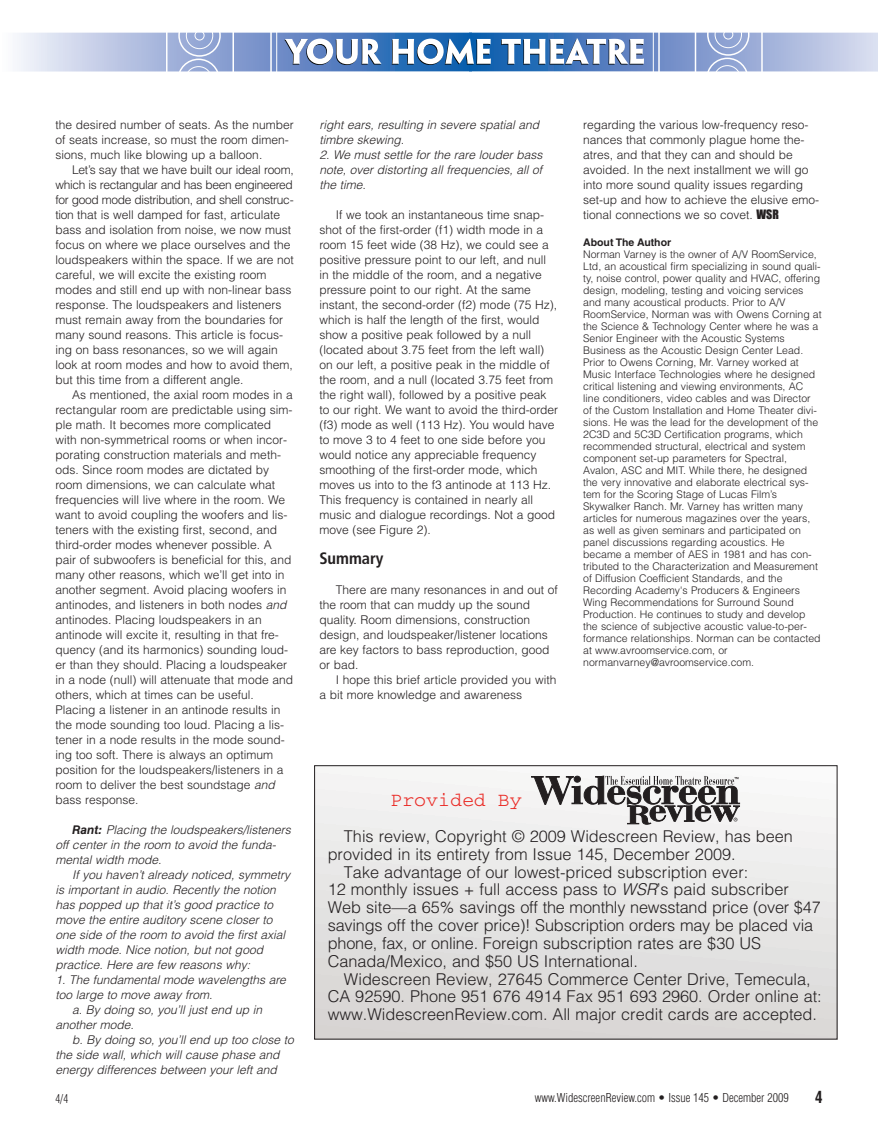
<style>
.page{position:relative;width:878px;height:1134px;background:#fff}
.page>*{position:absolute;margin:0;border:0;box-sizing:border-box;transform-origin:0 0}
.t1{font:19.8px "Courier";color:#ea2924}
.t2{font:700 condensed 16.5px "Frutiger LT Std";color:#231f20}
.t3{font:700 condensed 16.5px "Helvetica LT Std";color:#231f20;scale:.9 1}
.t4{font:300 16.2px "Helvetica";color:#231f20}
.t5{font:300 12px/15px "Helvetica LT Std";color:#231f20}
.t6{font:italic 300 12px/15px "Helvetica LT Std";color:#231f20}
.t7{font:300 condensed 12px "Helvetica LT Std";color:#231f20}
.t8{font:300 condensed 12px "Helvetica LT Std";color:#231f20;scale:.9 1}
.t9{font:300 10.5px/12px "Helvetica LT Std";color:#231f20}
.t10{font:700 10.5px "Helvetica LT Std";color:#231f20}
.s1{font-style:italic}
.s2{font-weight:700}
.s3{font-family:"Impact";font-weight:400}
</style>
<div class="page">
<div style="left:178px;top:14px;width:43px;height:43px;border:2px solid #fff;border-radius:50%"></div>
<div style="left:186px;top:22px;width:27px;height:27px;border:1px solid #fff;border-radius:50%"></div>
<div style="left:195px;top:31px;width:9px;height:9px;border:1px solid #fff;border-radius:50%"></div>
<div style="left:707px;top:13px;width:42px;height:43px;border:2px solid #fff;border-radius:50%"></div>
<div style="left:714px;top:21px;width:27px;height:27px;border:1px solid #fff;border-radius:50%"></div>
<div style="left:723px;top:30px;width:10px;height:9px;border:1px solid #fff;border-radius:50%"></div>
<svg style="left:17px;top:33px;width:861px;height:39px;background:#96aed5"></svg>
<div style="left:714px;top:65px;width:26px;height:27px;border:1px solid #fff;border-radius:50%"></div>
<div style="left:314px;top:766px;width:523px;height:273px;background:linear-gradient(to bottom,#f8f8f8,#d7d5d3)"></div>
<div style="left:314px;top:765px;width:523px;height:275px;border:1px solid #231f20"></div>
<svg style="left:531px;top:775px;width:209px;height:50px"></svg>
<p class="t5" style="left:55px;top:118px;width:240px">the desired number of seats. As the number of seats increase, so must the room dimen&shy;sions, much like blowing up a balloon.</p>
<p class="t5" style="left:55px;top:163px;width:240px;text-indent:17px">Let’s say that we have built our ideal room, which is rectangular and has been engineered for good mode distribution, and shell construc&shy;tion that is well damped for fast, articulate bass and isolation from noise, we now must focus on where we place ourselves and the loudspeakers within the space. If we are not careful, we will excite the existing room modes and still end up with non-linear bass response. The loudspeakers and listeners must remain away from the boundaries for many sound reasons. This article is focus&shy;ing on bass resonances, so we will again look at room modes and how to avoid them, but this time from a different angle.</p>
<p class="t5" style="left:55px;top:388px;width:239px;text-indent:17px">As mentioned, the axial room modes in a rectangular room are predictable using sim&shy;ple math. It becomes more complicated with non-symmetrical rooms or when incor&shy;porating construction materials and meth&shy;ods. Since room modes are dictated by room dimensions, we can calculate what frequencies will live where in the room. We want to avoid coupling the woofers and lis&shy;teners with the existing first, second, and third-order modes whenever possible. A pair of subwoofers is beneficial for this, and many other reasons, which we’ll get into in another segment. Avoid placing woofers in antinodes, and listeners in both nodes <span class="s1">and </span>antinodes. Placing loudspeakers in an antinode will excite it, resulting in that fre&shy;quency (and its harmonics) sounding loud&shy;er than they should. Placing a loudspeaker in a node (null) will attenuate that mode and others, which at times can be useful.<br>Placing a listener in an antinode results in the mode sounding too loud. Placing a lis&shy;tener in a node results in the mode sound&shy;ing too soft. There is always an optimum position for the loudspeakers/listeners in a room to deliver the best soundstage <span class="s1">and </span>bass response.</p>
<p class="t6" style="left:56px;top:823px;width:237px;text-indent:16px"><span class="s2">Rant:</span> Placing the loudspeakers/listeners off center in the room to avoid the funda&shy;mental width mode.</p>
<p class="t6" style="left:56px;top:868px;width:236px;text-indent:17px">If you haven’t already noticed, symmetry is important in audio. Recently the notion has popped up that it’s good practice to move the entire auditory scene closer to one side of the room to avoid the first axial width mode. Nice notion, but not good practice. Here are few reasons why:</p>
<p class="t6" style="left:56px;top:973px;width:232px">1. The fundamental mode wavelengths are</p>
<p class="t6" style="left:56px;top:988px;width:158px">too large to move away from.</p>
<p class="t6" style="left:72px;top:1003px;width:192px">a. By doing so, you’ll just end up in</p>
<p class="t6" style="left:56px;top:1018px;width:80px">another mode.</p>
<p class="t6" style="left:72px;top:1033px;width:223px">b. By doing so, you’ll end up too close to</p>
<p class="t6" style="left:56px;top:1048px;width:225px">the side wall, which will cause phase and</p>
<p class="t6" style="left:56px;top:1063px;width:223px">energy differences between your left and</p>
<p class="t6" style="left:319px;top:118px;width:221px">right ears, resulting in severe spatial and timbre skewing.</p>
<p class="t6" style="left:319px;top:148px;width:224px;text-align:justify">2. We must settle for the rare louder bass note, over distorting all frequencies, all of the time.</p>
<p class="t5" style="left:319px;top:208px;width:240px;text-indent:17px">If we took an instantaneous time snap&shy;shot of the first-order (f1) width mode in a room 15 feet wide (38 Hz), we could see a positive pressure point to our left, and null in the middle of the room, and a negative pressure point to our right. At the same instant, the second-order (f2) mode (75 Hz), which is half the length of the first, would show a positive peak followed by a null (located about 3.75 feet from the left wall) on our left, a positive peak in the middle of the room, and a null (located 3.75 feet from the right wall), followed by a positive peak to our right. We want to avoid the third-order (f3) mode as well (113 Hz). You would have to move 3 to 4 feet to one side before you would notice any appreciable frequency smoothing of the first-order mode, which moves us into to the f3 antinode at 113 Hz.<br>This frequency is contained in nearly all music and dialogue recordings. Not a good move (see Figure 2).</p>
<h2 class="t2" style="left:319px;top:552px;width:66px">Summary</h2>
<p class="t5" style="left:319px;top:583px;width:240px;text-indent:16px">There are many resonances in and out of the room that can muddy up the sound quality. Room dimensions, construction design, and loudspeaker/listener locations are key factors to bass reproduction, good or bad.</p>
<p class="t5" style="left:319px;top:673px;width:238px;text-indent:16px">I hope this brief article provided you with a bit more knowledge and awareness</p>
<p class="t5" style="left:583px;top:118px;width:237px">regarding the various low-frequency reso&shy;nances that commonly plague home the&shy;atres, and that they can and should be avoided. In the next installment we will go into more sound quality issues regarding set-up and how to achieve the elusive emo&shy;tional connections we so covet. <span class="s3">WSR</span></p>
<p class="t10" style="left:583px;top:238px;width:89px">About The Author</p>
<p class="t9" style="left:583px;top:249px;width:240px">Norman Varney is the owner of A/V RoomService, Ltd, an acoustical firm specializing in sound quali&shy;ty, noise control, power quality and HVAC, offering design, modeling, testing and voicing services and many acoustical products. Prior to A/V RoomService, Norman was with Owens Corning at the Science &amp; Technology Center where he was a Senior Engineer with the Acoustic Systems Business as the Acoustic Design Center Lead.<br>Prior to Owens Corning, Mr. Varney worked at Music Interface Technologies where he designed critical listening and viewing environments, AC line conditioners, video cables and was Director of the Custom Installation and Home Theater divi&shy;sions. He was the lead for the development of the 2C3D and 5C3D Certification programs, which recommended structural, electrical and system component set-up parameters for Spectral, Avalon, ASC and MIT. While there, he designed the very innovative and elaborate electrical sys&shy;tem for the Scoring Stage of Lucas Film’s Skywalker Ranch. Mr. Varney has written many articles for numerous magazines over the years, as well as given seminars and participated on panel discussions regarding acoustics. He became a member of AES in 1981 and has con&shy;tributed to the Characterization and Measurement of Diffusion Coefficient Standards, and the Recording Academy's Producers &amp; Engineers Wing Recommendations for Surround Sound Production. He continues to study and develop the science of subjective acoustic value-to-per&shy;formance relationships. Norman can be contacted at www.avroomservice.com, or normanvarney@avroomservice.com.</p>
<h1 class="t1" style="left:390px;top:794px;width:133px">Provided By</h1>
<h3 class="t4" style="left:344px;top:826px;width:450px">This review, Copyright © 2009 Widescreen Review, has been</h3>
<h3 class="t4" style="left:328px;top:844px;width:409px">provided in its entirety from Issue 145, December 2009.</h3>
<h3 class="t4" style="left:344px;top:862px;width:406px">Take advantage of our lowest-priced subscription ever:</h3>
<h3 class="t4" style="left:328px;top:880px;width:462px">12 monthly issues + full access pass to <span class="s1">WSR</span>’s paid subscriber</h3>
<h3 class="t4" style="left:328px;top:897px;width:494px">Web site—a 65% savings off the monthly newsstand price (over $47</h3>
<h3 class="t4" style="left:328px;top:915px;width:487px">savings off the cover price)! Subscription orders may be placed via</h3>
<h3 class="t4" style="left:328px;top:933px;width:435px">phone, fax, or online. Foreign subscription rates are $30 US</h3>
<h3 class="t4" style="left:328px;top:951px;width:312px">Canada/Mexico, and $50 US International.</h3>
<h3 class="t4" style="left:344px;top:969px;width:468px">Widescreen Review, 27645 Commerce Center Drive, Temecula,</h3>
<h3 class="t4" style="left:328px;top:987px;width:495px">CA 92590. Phone 951 676 4914 Fax 951 693 2960. Order online at:</h3>
<h3 class="t4" style="left:328px;top:1004px;width:491px">www.WidescreenReview.com. All major credit cards are accepted.</h3>
<p class="t8" style="left:56px;top:1094px;width:15px">4/4</p>
<p class="t7" style="left:534px;top:1093px;width:255px">www.WidescreenReview.com • Issue 145 • December 2009</p>
<h2 class="t3" style="left:815px;top:1090px;width:10px">4</h2>
</div>
